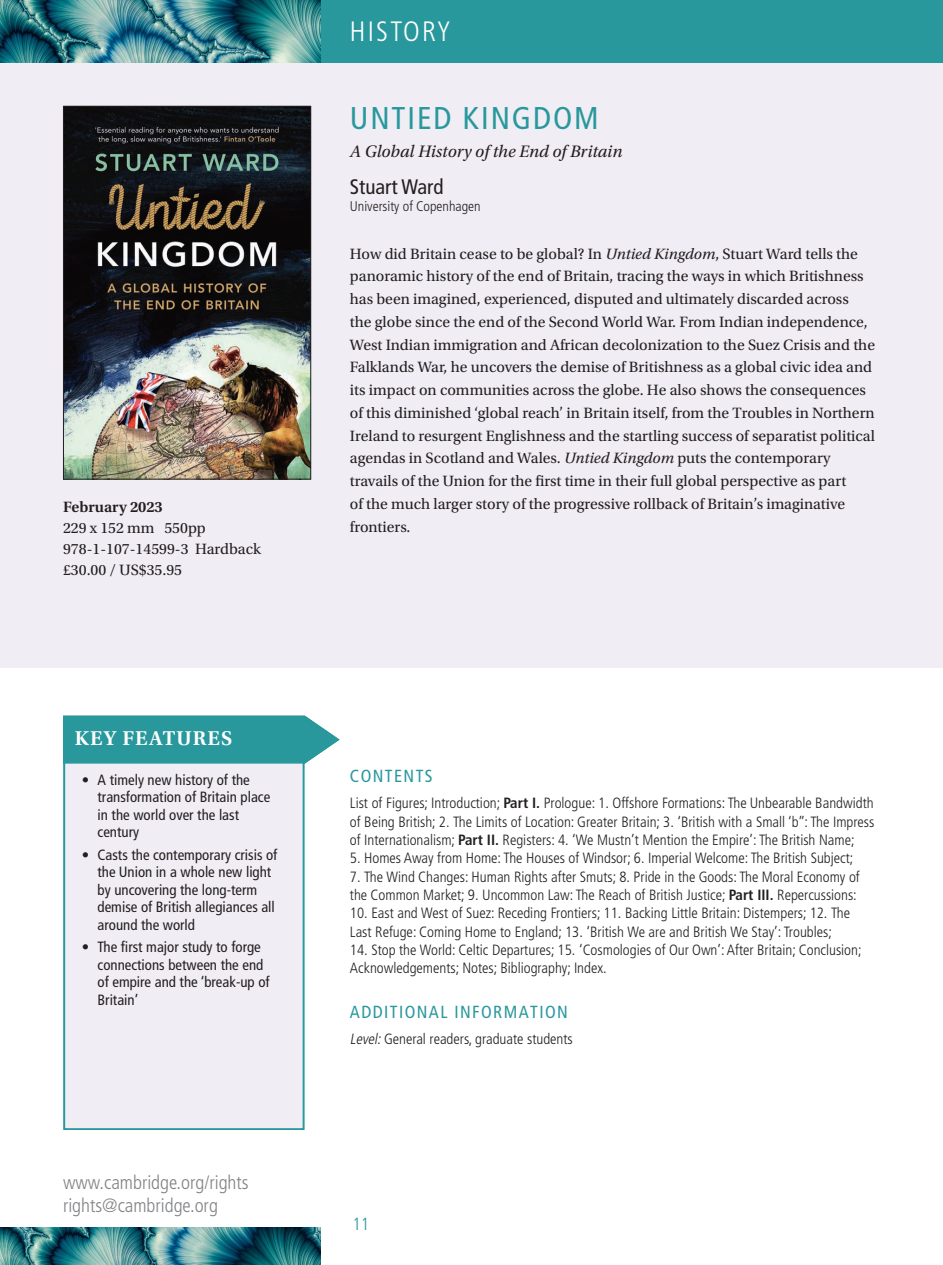
<style>
.page{position:relative;width:943px;height:1265px;background:#fff}
.page>*{position:absolute;margin:0;border:0;box-sizing:border-box;transform-origin:0 0}
.t1{font:condensed 31.5px "Frutiger LTACE";letter-spacing:.06em;color:#29989d}
.t2{font:300 condensed 28px "Frutiger LTACE";letter-spacing:.08em;color:#fff}
.t3{font:600 21px "Utopia Std";letter-spacing:.05em;color:#fff}
.t4{font:condensed 21px "Frutiger LTACE";color:#231f20}
.t5{font:300 condensed 19.25px/22.8px "Frutiger LTACE";color:#808285}
.t6{font:italic 17.5px "Utopia Std";color:#231f20}
.t7{font:condensed 17.5px "Frutiger LTACE";letter-spacing:.08em;color:#29989d}
.t8{font:300 condensed 17.5px "Frutiger LTACE";color:#29989d}
.t9{font:15.75px/22.8px "Utopia Std";color:#231f20}
.t10{font:600 15.75px "Utopia Std";color:#231f20}
.t11{font:300 condensed 14.88px/18.4px "Frutiger LTACE";color:#231f20}
.t12{font:condensed 14.88px/17.5px "Frutiger LTACE";color:#231f20}
.t13{font:300 condensed 14px "Frutiger LTACE";color:#231f20}
.s1{font-style:italic}
.s2{font-family:"Frutiger LT Std";font-weight:700}
</style>
<div class="page">
<div style="left:0;top:0;width:943px;height:667px;background:#f0edf5"></div>
<div style="left:0;top:0;width:943px;height:62px;background:#29989d"></div>
<img style="left:0;top:1228px;width:320px;height:37px">
<img style="left:65px;top:108px;width:244px;height:370px">
<div style="left:63px;top:106px;width:248px;height:374px;border:1px solid #231f20"></div>
<img style="left:0;top:0;width:320px;height:62px">
<div style="left:63px;top:728px;width:241px;height:402px;background:#f0edf5;border:2px solid #29989d"></div>
<svg style="left:63px;top:716px;width:276px;height:48px;background:#369ea3"></svg>
<p class="t10" style="left:63px;top:498px;width:101px">February 2023</p>
<p class="t9" style="left:63px;top:518px;width:199px;line-height:21px">229 x 152 mm 550pp<br>978-1-107-14599-3 Hardback £30.00 / US$35.95</p>
<h3 class="t3" style="left:75px;top:727px;width:195px">WHY IT WILL SELL</h3>
<h3 class="t3" style="left:75px;top:727px;width:159px">KEY FEATURES</h3>
<p class="t12" style="left:98px;top:771px;width:174px;text-indent:-16px">• A timely new history of the transformation of Britain place in the world over the last century</p>
<p class="t12" style="left:98px;top:846px;width:181px;text-indent:-16px">• Casts the contemporary crisis of the Union in a whole new light by uncovering the long-term demise of British allegiances all around the world</p>
<p class="t12" style="left:98px;top:938px;width:174px;text-indent:-16px">• The first major study to forge connections between the end of empire and the ‘break-up of<br>Britain’</p>
<p class="t5" style="left:63px;top:1171px;width:187px">www.cambridge.org/rights rights@cambridge.org</p>
<h2 class="t2" style="left:350px;top:15px;width:102px">HISTORY</h2>
<h2 class="t2" style="left:352px;top:15px;width:194px">RUNNING HEAD</h2>
<h1 class="t1" style="left:350px;top:100px;width:250px">UNTIED KINGDOM</h1>
<p class="t6" style="left:350px;top:142px;width:274px">A Global History of the End of Britain</p>
<h3 class="t4" style="left:350px;top:175px;width:95px">Stuart Ward</h3>
<p class="t13" style="left:350px;top:198px;width:132px">University of Copenhagen</p>
<p class="t9" style="left:350px;top:243px;width:526px">How did Britain cease to be global? In <span class="s1">Untied Kingdom</span>, Stuart Ward tells the panoramic history of the end of Britain, tracing the ways in which Britishness has been imagined, experienced, disputed and ultimately discarded across<br>the globe since the end of the Second World War. From Indian independence, West Indian immigration and African decolonization to the Suez Crisis and the Falklands War, he uncovers the demise of Britishness as a global civic idea and its impact on communities across the globe. He also shows the consequences of this diminished ‘global reach’ in Britain itself, from the Troubles in Northern Ireland to resurgent Englishness and the startling success of separatist political agendas in Scotland and Wales. <span class="s1">Untied Kingdom</span> puts the contemporary travails of the Union for the first time in their full global perspective as part<br>of the much larger story of the progressive rollback of Britain’s imaginative frontiers.</p>
<p class="t7" style="left:350px;top:766px;width:84px">CONTENTS</p>
<p class="t11" style="left:350px;top:794px;width:526px;text-align:justify">List of Figures; Introduction; <span class="s2">Part I.</span> Prologue: 1. Offshore Formations: The Unbearable Bandwidth of Being British; 2. The Limits of Location: Greater Britain; 3. ‘British with a Small ‘b’’: The Impress of Internationalism; <span class="s2">Part II.</span> Registers: 4. ‘We Mustn’t Mention the Empire’: The British Name;</p>
<p class="t11" style="left:350px;top:849px;width:505px">5. Homes Away from Home: The Houses of Windsor; 6. Imperial Welcome: The British Subject;</p>
<p class="t11" style="left:350px;top:867px;width:511px">7. The Wind Changes: Human Rights after Smuts; 8. Pride in the Goods: The Moral Economy of the Common Market; 9. Uncommon Law: The Reach of British Justice; <span class="s2">Part III.</span> Repercussions:</p>
<p class="t11" style="left:350px;top:904px;width:501px">10. East and West of Suez: Receding Frontiers; 11. Backing Little Britain: Distempers; 12. The<br>Last Refuge: Coming Home to England; 13. ‘British We are and British We Stay’: Troubles;</p>
<p class="t11" style="left:350px;top:941px;width:513px">14. Stop the World: Celtic Departures; 15. ‘Cosmologies of Our Own’: After Britain; Conclusion;<br>Acknowledgements; Notes; Bibliography; Index.</p>
<p class="t7" style="left:350px;top:1002px;width:219px">ADDITIONAL INFORMATION</p>
<p class="t11" style="left:350px;top:1030px;width:224px"><span class="s1">Level:</span>General readers, graduate students</p>
<p class="t8" style="left:352px;top:1214px;width:18px">11</p>
</div>
